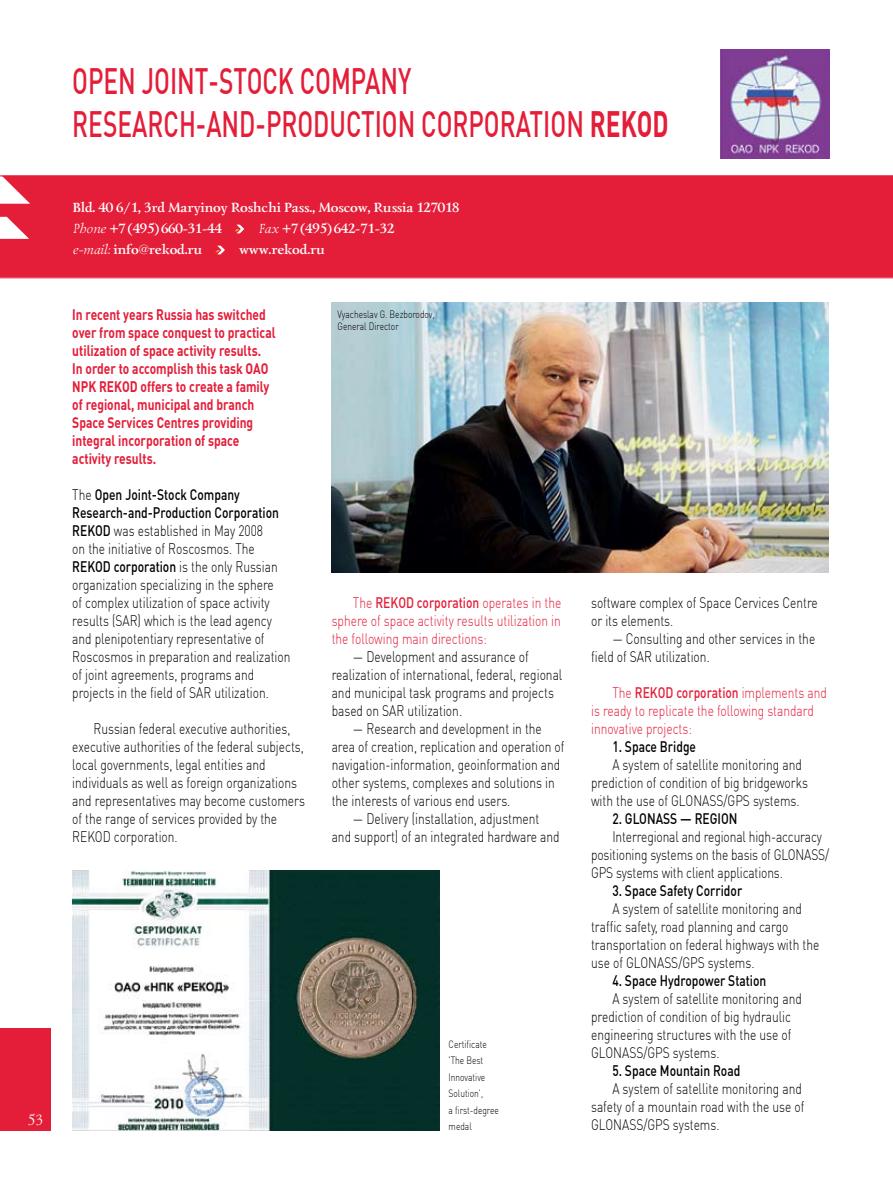
<style>
.page{position:relative;width:893px;height:1191px;background:#fff}
.page>*{position:absolute;margin:0;border:0;box-sizing:border-box;transform-origin:0 0}
.t1{font:500 36px "DIN Cyr";color:#e41d38;scale:.68 1}
.t2{font:700 36px "DIN Cyr";color:#e41d38;scale:.68 1}
.t3{font:300 15px/18px "DIN Cyr";color:#000;scale:.8 1}
.t4{font:700 15px/18px "DIN Cyr";color:#e41d38;scale:.8 1}
.t5{font:300 15px/18px "DIN Cyr";color:#e41d38;text-align:justify;scale:.8 1}
.t6{font:500 15px "DIN Cyr";color:#000;scale:.8 1}
.t7{font:15px "Lazurski C";color:#fff}
.t8{font:700 13.5px/21px "Lazurski C";color:#fff}
.t9{font:300 10.5px/16.5px "DIN Cyr";color:#000;scale:.8 1}
.s1{font-weight:500}
.s2{font-weight:400;font-style:italic}
</style>
<div class="page">
<img style="left:332px;top:302px;width:497px;height:270px">
<img style="left:72px;top:870px;width:368px;height:260px">
<img style="left:721px;top:50px;width:108px;height:108px">
<div style="left:0;top:175px;width:893px;height:103px;background:#e41d38"></div>
<div style="left:0;top:1028px;width:51px;height:102px;background:#e41d38"></div>
<svg style="left:234px;top:225px;width:10px;height:8px"></svg>
<svg style="left:215px;top:246px;width:10px;height:8px"></svg>
<p class="t7" style="left:27px;top:1111px;width:17px">53</p>
<h1 class="t1" style="left:72px;top:60px;width:382px">Open Joint-Stock Compan</h1>
<h1 class="t1" style="left:398px;top:60px;width:21px">y</h1>
<h1 class="t1" style="left:72px;top:103px;width:47px">Research</h1>
<h1 class="t1" style="left:196px;top:103px;width:378px">-and-Production Corpora</h1>
<h1 class="t2" style="left:530px;top:103px;width:206px"><span class="s1">tion</span> REKOD</h1>
<p class="t8" style="left:72px;top:198px;width:388px">Bld. 40 6/1, 3rd Maryinoy Roshchi Pass., Moscow, Russia 127018<br><span class="s2">Phone</span> +7(495)660-31-44</p>
<p class="t8" style="left:258px;top:219px;width:137px"><span class="s2">Fax</span> +7(495)642-71-32</p>
<p class="t8" style="left:72px;top:240px;width:131px"><span class="s2">e-mail:</span> info@rekod.ru</p>
<p class="t8" style="left:238px;top:240px;width:87px">www.rekod.ru</p>
<p class="t4" style="left:72px;top:305px;width:256px">In recent years Russia has switched over from space conquest to practical utilization of space activity results.<br>In order to accomplish this task OAO NPK REKOD offers to create a family of regional, municipal and branch Space Services Centres providing integral incorporation of space activity results.</p>
<p class="t3" style="left:72px;top:486px;width:274px">The <span class="s1">Open Joint-Stock Company Research‑and-Production Corporation REKOD</span> was established in May 2008<br>on the initiative of Roscosmos. The <span class="s1">REKOD corporation</span> is the only Russian organization specializing in the sphere<br>of complex utilization of space activity results (SAR) which is the lead agency and plenipotentiary representative of Roscosmos in preparation and realization of joint agreements, programs and projects in the field of SAR utilization.</p>
<p class="t3" style="left:72px;top:720px;width:292px;text-indent:21px">Russian federal executive authorities, executive authorities of the federal subjects, local governments, legal entities and individuals as well as foreign organizations and representatives may become customers of the range of services provided by the REKOD corporation.</p>
<p class="t9" style="left:338px;top:308px;width:123px;line-height:12.6px">Vyacheslav G. Bezborodov,<br>General Director</p>
<p class="t5" style="left:332px;top:594px;width:289px;text-indent:21px">The <span class="s1">REKOD corporation</span> operates in the sphere of space activity results utilization in the following main directions:</p>
<p class="t3" style="left:332px;top:648px;width:290px;text-indent:21px">— Development and assurance of realization of international, federal, regional and municipal task programs and projects based on SAR utilization.</p>
<p class="t3" style="left:332px;top:720px;width:293px;text-indent:21px">— Research and development in the area of creation, replication and operation of navigation-information, geoinformation and other systems, complexes and solutions in the interests of various end users.</p>
<p class="t3" style="left:332px;top:810px;width:287px;text-align:center">— Delivery (installation, adjustment<br>and support) of an integrated hardware and</p>
<p class="t9" style="left:449px;top:1036px;width:64px">Certificate 'The Best<br>Innovative<br>Solution',<br>a first-degree medal</p>
<p class="t3" style="left:591px;top:594px;width:285px">software complex of Space Cervices Centre or its elements.</p>
<p class="t3" style="left:591px;top:630px;width:282px;text-indent:21px">— Consulting and other services in the field of SAR utilization.</p>
<p class="t5" style="left:591px;top:684px;width:296px;text-align:left;text-indent:21px">The <span class="s1">REKOD corporation</span> implements and is ready to replicate the following standard innovative projects:</p>
<p class="t6" style="left:612px;top:738px;width:106px">1. Space Bridge</p>
<p class="t3" style="left:591px;top:756px;width:273px;text-indent:21px">A system of satellite monitoring and prediction of condition of big bridgeworks with the use of GLONASS/GPS systems.</p>
<p class="t6" style="left:612px;top:810px;width:158px">2. GLONASS — REGION</p>
<p class="t3" style="left:591px;top:828px;width:299px;text-indent:21px">Interregional and regional high‑accuracy positioning systems on the basis of GLONASS/<br>GPS systems with client applications.</p>
<p class="t6" style="left:612px;top:882px;width:164px">3. Space Safety Corridor</p>
<p class="t3" style="left:591px;top:900px;width:287px;text-indent:21px">A system of satellite monitoring and traffic safety, road planning and cargo transportation on federal highways with the use of GLONASS/GPS systems.</p>
<p class="t6" style="left:612px;top:972px;width:194px">4. Space Hydropower Station</p>
<p class="t3" style="left:591px;top:990px;width:265px;text-indent:21px">A system of satellite monitoring and prediction of condition of big hydraulic engineering structures with the use of GLONASS/GPS systems.</p>
<p class="t6" style="left:612px;top:1062px;width:162px">5. Space Mountain Road</p>
<p class="t3" style="left:591px;top:1080px;width:268px;text-indent:21px">A system of satellite monitoring and safety of a mountain road with the use of<br>GLONASS/GPS systems.</p>
</div>
